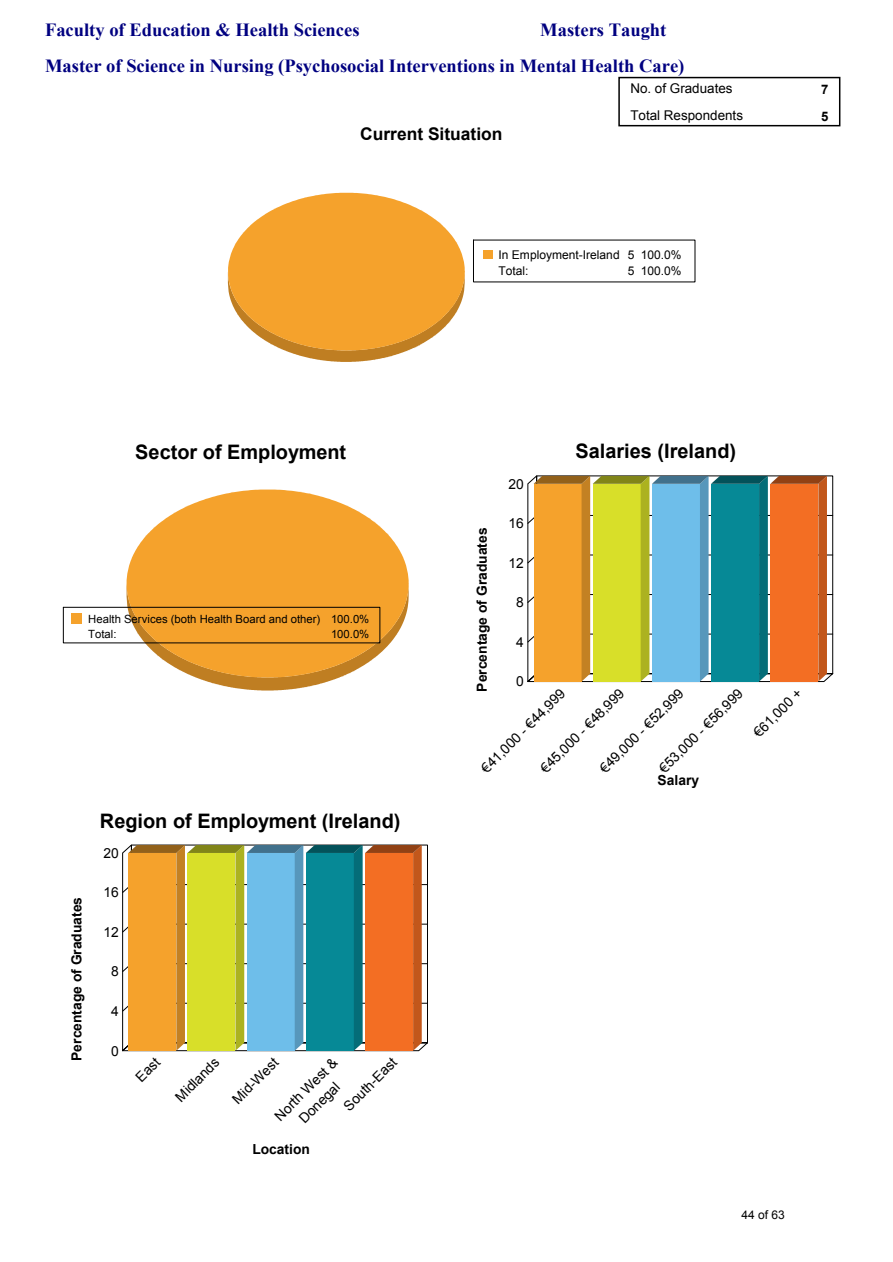
<style>
.page{position:relative;width:893px;height:1262px;background:#fff}
.page>*{position:absolute;margin:0;border:0;box-sizing:border-box;transform-origin:0 0}
.t1{font:700 19.95px "Arial";color:#000}
.t2{font:700 18.6px "Times New Roman";color:#000080}
.t3{font:700 17.4px "Arial";color:#000}
.t4{font:13.8px/19px "Arial";color:#000;text-align:center}
.t5{font:700 13.8px "Arial";color:#000}
.t6{font:13.35px/27px "Arial";color:#000}
.t7{font:700 13.2px/27px "Arial";color:#000}
.t8{font:12px/16px "Arial";color:#000}
.t9{font:11.25px/15.6px "Arial";color:#000}
</style>
<div class="page">
<svg style="left:228px;top:193px;width:237px;height:169px"></svg>
<div style="left:483px;top:250px;width:9px;height:9px;background:#f5a22c"></div>
<svg style="left:195px;top:677px;width:145px;height:13px"></svg>
<svg style="left:127px;top:489px;width:281px;height:188px;fill:#f5a22c"></svg>
<div style="left:63px;top:607px;width:317px;height:36px;border:1px solid #000"></div>
<div style="left:71px;top:613px;width:10px;height:11px;background:#f5a22c"></div>
<svg style="left:527px;top:475px;width:307px;height:208px;background:#a2a36c"></svg>
<svg style="left:122px;top:844px;width:306px;height:208px;background:#a2a26b"></svg>
<div style="left:618px;top:77px;width:222px;height:49px;border:2px solid #000"></div>
<h2 class="t2" style="left:45px;top:19px;width:316px">Faculty of Education &amp; Health Sciences</h2>
<h2 class="t2" style="left:540px;top:19px;width:128px">Masters Taught</h2>
<h2 class="t2" style="left:45px;top:56px;width:641px">Master of Science in Nursing (Psychosocial Interventions in Mental Health Care)</h2>
<p class="t3" style="left:360px;top:124px;width:144px">Current Situation</p>
<p class="t6" style="left:630px;top:75px;width:114px">No. of Graduates<br>Total Respondents</p>
<p class="t8" style="left:498px;top:246px;width:184px">In Employment-Ireland 5 100.0%<br>Total:</p>
<p class="t8" style="left:628px;top:262px;width:55px">5 100.0%</p>
<p class="t7" style="left:821px;top:76px;width:9px">7<br>5</p>
<h1 class="t1" style="left:135px;top:440px;width:212px">Sector of Employment</h1>
<p class="t9" style="left:88px;top:611px;width:282px">Health Services (both Health Board and other) 100.0%<br>Total:</p>
<p class="t9" style="left:331px;top:626px;width:40px">100.0%</p>
<h1 class="t1" style="left:100px;top:809px;width:302px">Region of Employment (Ireland)</h1>
<p class="t5" style="left:69px;top:1060px;width:165px;rotate:-90deg">Percentage of Graduates</p>
<p class="t4" style="left:103px;top:843px;width:17px">20</p>
<p class="t4" style="left:103px;top:883px;width:17px">16</p>
<p class="t4" style="left:103px;top:922px;width:17px">12</p>
<p class="t4" style="left:111px;top:962px;width:9px">8</p>
<p class="t4" style="left:111px;top:1001px;width:9px">4</p>
<p class="t4" style="left:111px;top:1041px;width:9px">0</p>
<p class="t4" style="left:270px;top:1111px;width:84px;rotate:-45deg">North West &amp;<br>Donegal</p>
<p class="t4" style="left:339px;top:1101px;width:70px;rotate:-45deg">South-East</p>
<p class="t5" style="left:252px;top:1141px;width:59px">Location</p>
<p class="t4" style="left:131px;top:1072px;width:29px;rotate:-45deg">East</p>
<p class="t4" style="left:171px;top:1092px;width:57px;rotate:-45deg">Midlands</p>
<p class="t4" style="left:228px;top:1094px;width:60px;rotate:-45deg">Mid-West</p>
<p class="t4" style="left:508px;top:474px;width:17px">20</p>
<h1 class="t1" style="left:575px;top:440px;width:162px">Salaries (Ireland)</h1>
<p class="t4" style="left:508px;top:514px;width:17px">16</p>
<p class="t5" style="left:474px;top:691px;width:165px;rotate:-90deg">Percentage of Graduates</p>
<p class="t4" style="left:508px;top:553px;width:17px">12</p>
<p class="t4" style="left:516px;top:593px;width:9px">8</p>
<p class="t4" style="left:516px;top:632px;width:9px">4</p>
<p class="t4" style="left:516px;top:672px;width:9px">0</p>
<p class="t4" style="left:477px;top:763px;width:114px;rotate:-45deg">€41,000 - €44,999</p>
<p class="t4" style="left:536px;top:763px;width:114px;rotate:-45deg">€45,000 - €48,999</p>
<p class="t4" style="left:595px;top:763px;width:114px;rotate:-45deg">€49,000 - €52,999</p>
<p class="t4" style="left:654px;top:763px;width:114px;rotate:-45deg">€53,000 - €56,999</p>
<p class="t4" style="left:749px;top:728px;width:63px;rotate:-45deg">€61,000 +</p>
<p class="t5" style="left:657px;top:772px;width:43px">Salary</p>
<p class="t8" style="left:741px;top:1206px;width:45px">44 of 63</p>
</div>
